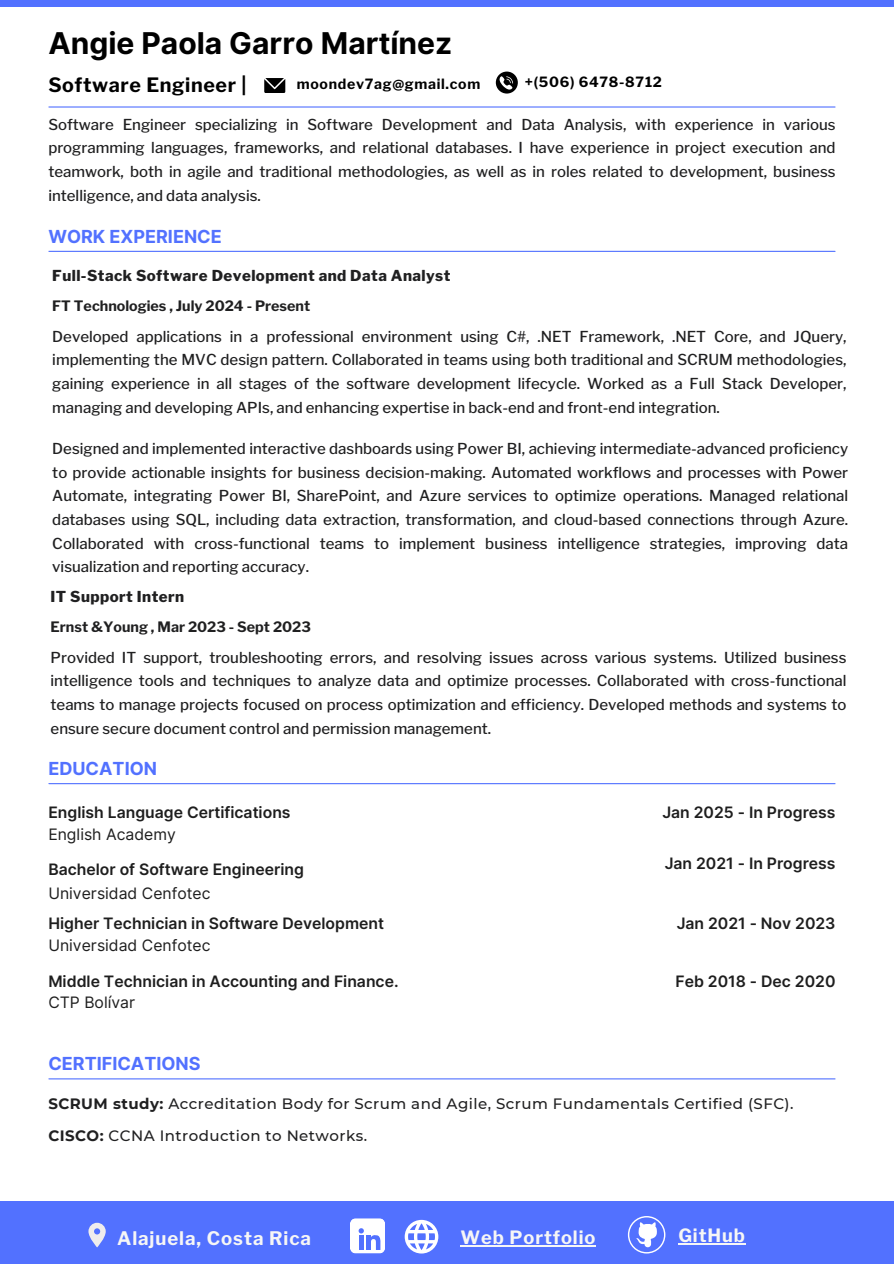
<style>
.page{position:relative;width:894px;height:1264px;background:#fff}
.page>*{position:absolute;margin:0;border:0;box-sizing:border-box;transform-origin:0 0}
.t1{font:700 30px "Inter";color:#000}
.t2{font:700 19.65px "Libre Franklin";letter-spacing:.03em;color:#000}
.t3{font:700 18.6px "Libre Franklin";letter-spacing:.05em;color:#f6f6f6}
.t4{font:700 18.3px "Libre Franklin";letter-spacing:.05em;color:#f6f6f6}
.t5{font:700 18px "Inter";color:#5271ff}
.t6{font:600 15.75px "Inter";color:#1e1e1e}
.t7{font:15.75px "Inter";color:#1e1e1e}
.t8{font:500 15px/23.7px "Libre Franklin";color:#202021;text-align:justify}
.t9{font:500 15px "Montserrat";letter-spacing:.03em;color:#202021}
.t10{font:800 15px "Libre Franklin";letter-spacing:.03em;color:#202021}
.t11{font:700 14.25px "Libre Franklin";color:#202021}
.t12{font:700 14.1px "Libre Franklin";letter-spacing:.05em;color:#000}
.s1{font-weight:700}
</style>
<div class="page">
<hr style="left:49px;top:783px;width:785px;height:1px;background:#5271ff">
<hr style="left:49px;top:251px;width:785px;height:1px;background:#5271ff">
<svg style="left:495px;top:72px;width:22px;height:22px"></svg>
<svg style="left:264px;top:78px;width:21px;height:15px"></svg>
<hr style="left:49px;top:1078px;width:785px;height:1px;background:#5271ff">
<div style="left:0;top:1201px;width:893px;height:62px;background:#5271ff"></div>
<div style="left:0;top:0;width:893px;height:6px;background:#5271ff"></div>
<svg style="left:88px;top:1222px;width:17px;height:25px"></svg>
<div style="left:350px;top:1218px;width:35px;height:35px;background:#fff;border-radius:5px"></div>
<svg style="left:358px;top:1228px;width:22px;height:21px"></svg>
<svg style="left:404px;top:1219px;width:34px;height:34px"></svg>
<hr style="left:460px;top:1245px;width:136px;height:1px;background:#f6f6f6">
<svg style="left:627px;top:1216px;width:38px;height:37px"></svg>
<hr style="left:678px;top:1242px;width:67px;height:2px;background:#f6f6f6">
<hr style="left:49px;top:106px;width:785px;height:2px;background:#5271ff">
<p class="t1" style="left:48px;top:25px;width:405px">Angie Paola Garro Martínez</p>
<p class="t2" style="left:48px;top:73px;width:199px">Software Engineer |</p>
<p class="t12" style="left:297px;top:75px;width:185px">moondev7ag@gmail.com</p>
<p class="t12" style="left:524px;top:73px;width:138px">+(506) 6478-8712</p>
<p class="t8" style="left:48px;top:112px;width:788px">Software Engineer specializing in Software Development and Data Analysis, with experience in various programming languages, frameworks, and relational databases. I have experience in project execution and teamwork, both in agile and traditional methodologies, as well as in roles related to development, business intelligence, and data analysis.</p>
<h3 class="t5" style="left:48px;top:225px;width:175px">WORK EXPERIENCE</h3>
<h4 class="t10" style="left:52px;top:267px;width:399px">Full-Stack Software Development and Data Analyst</h4>
<p class="t11" style="left:52px;top:297px;width:259px">FT Technologies , July 2024 - Present</p>
<h2 class="t8" style="left:52px;top:324px;width:795px">Developed applications in a professional environment using C#, .NET Framework, .NET Core, and JQuery, implementing the MVC design pattern. Collaborated in teams using both traditional and SCRUM methodologies, gaining experience in all stages of the software development lifecycle. Worked as a Full Stack Developer, managing and developing APIs, and enhancing expertise in back-end and front-end integration.</h2>
<h4 class="t8" style="left:52px;top:437px;width:797px">Designed and implemented interactive dashboards using Power BI, achieving intermediate-advanced proficiency to provide actionable insights for business decision-making. Automated workflows and processes with Power Automate, integrating Power BI, SharePoint, and Azure services to optimize operations. Managed relational databases using SQL, including data extraction, transformation, and cloud-based connections through Azure.<br>Collaborated with cross-functional teams to implement business intelligence strategies, improving data visualization and reporting accuracy.</h4>
<h4 class="t10" style="left:51px;top:587px;width:135px">IT Support Intern</h4>
<h4 class="t11" style="left:51px;top:618px;width:262px">Ernst &amp;Young , Mar 2023 - Sept 2023</h4>
<h4 class="t8" style="left:51px;top:645px;width:797px">Provided IT support, troubleshooting errors, and resolving issues across various systems. Utilized business intelligence tools and techniques to analyze data and optimize processes. Collaborated with cross-functional teams to manage projects focused on process optimization and efficiency. Developed methods and systems to ensure secure document control and permission management.</h4>
<h1 class="t5" style="left:48px;top:757px;width:110px">EDUCATION</h1>
<h4 class="t6" style="left:48px;top:803px;width:244px">English Language Certifications</h4>
<h4 class="t6" style="left:662px;top:803px;width:175px">Jan 2025 - In Progress</h4>
<h4 class="t7" style="left:48px;top:824px;width:129px">English Academy</h4>
<h2 class="t6" style="left:664px;top:853px;width:172px">Jan 2021 - In Progress</h2>
<p class="t6" style="left:48px;top:859px;width:257px">Bachelor of Software Engineering</p>
<h4 class="t7" style="left:48px;top:884px;width:164px">Universidad Cenfotec</h4>
<h5 class="t6" style="left:48px;top:913px;width:337px">Higher Technician in Software Development</h5>
<h4 class="t6" style="left:676px;top:913px;width:160px">Jan 2021 - Nov 2023</h4>
<h4 class="t7" style="left:48px;top:935px;width:164px">Universidad Cenfotec</h4>
<h5 class="t6" style="left:48px;top:971px;width:352px">Middle Technician in Accounting and Finance.</h5>
<h4 class="t6" style="left:675px;top:971px;width:161px">Feb 2018 - Dec 2020</h4>
<h4 class="t7" style="left:48px;top:993px;width:88px">CTP Bolívar</h4>
<h4 class="t5" style="left:48px;top:1053px;width:154px">CERTIFICATIONS</h4>
<h5 class="t9" style="left:48px;top:1094px;width:746px"><span class="s1">SCRUM study:</span> Accreditation Body for Scrum and Agile, Scrum Fundamentals Certified (SFC).</h5>
<h4 class="t9" style="left:48px;top:1126px;width:320px"><span class="s1">CISCO:</span> CCNA Introduction to Networks.</h4>
<h4 class="t3" style="left:117px;top:1226px;width:195px">Alajuela, Costa Rica</h4>
<h5 class="t4" style="left:460px;top:1226px;width:136px">Web Portfolio</h5>
<h2 class="t4" style="left:678px;top:1224px;width:68px">GitHub</h2>
</div>
